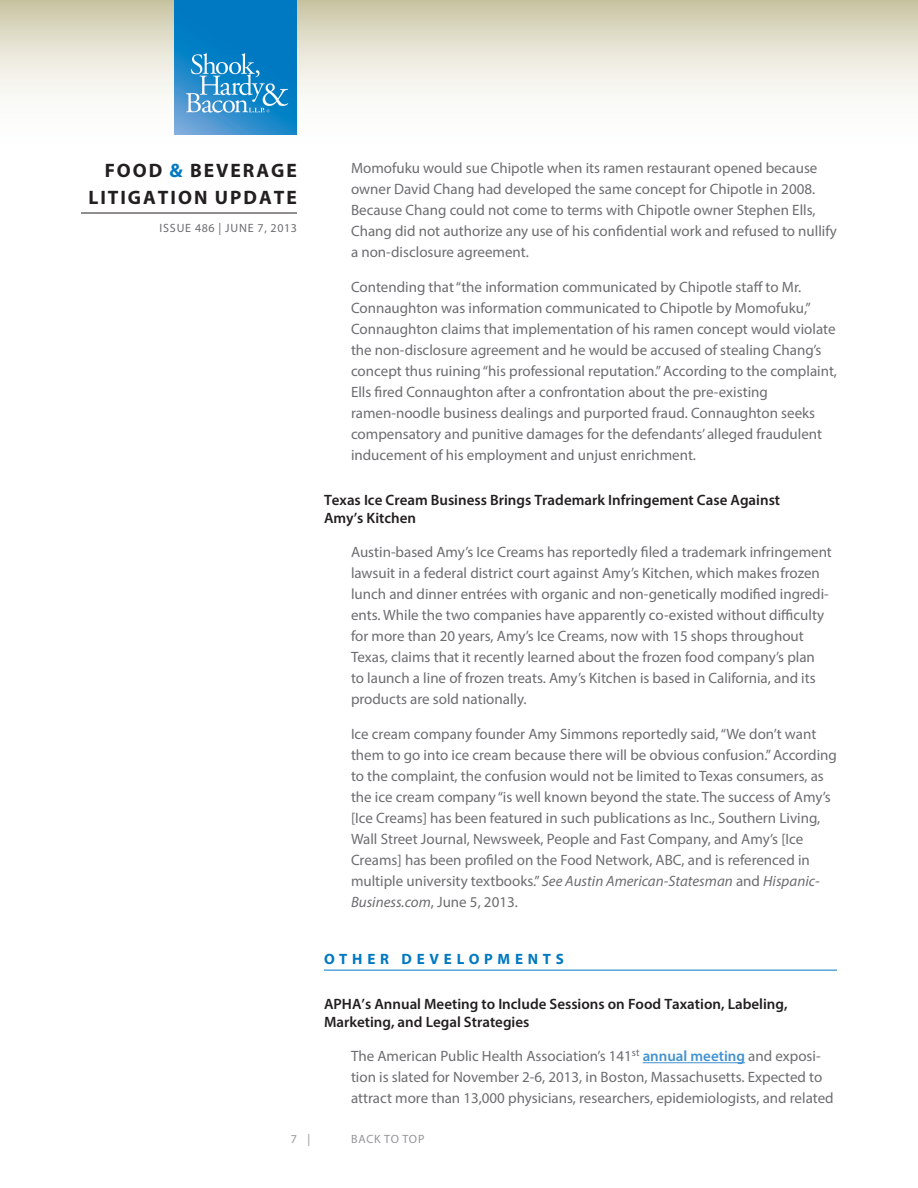
<style>
.page{position:relative;width:918px;height:1188px;background:#fff}
.page>*{position:absolute;margin:0;border:0;box-sizing:border-box;transform-origin:0 0}
.t1{font:700 19.5px/27px "Myriad Pro";letter-spacing:.1em;color:#231f20;text-align:right}
.Body{font:15px/21px "Myriad Pro";color:#6c6d70}
.Subhead{font:600 15px/18px "Myriad Pro";color:#231f20}
.Head{font:700 15px "Myriad Pro";letter-spacing:.32em;color:#0079c2}
.t2{font:12px "Myriad Pro";letter-spacing:.07em;color:#6c6d70}
.t3{font:12px "Myriad Pro";letter-spacing:.06em;color:#939598}
.s1{color:#0079c2}
.s2{font-style:italic}
.s3{font-weight:600;color:#4393cf}
</style>
<div class="page">
<svg style="left:0;top:0;width:918px;height:135px"></svg>
<hr style="left:81px;top:213px;width:216px;height:1px;background:#231f20">
<img style="left:175px;top:0;width:122px;height:135px">
<hr style="left:324px;top:970px;width:513px;height:1px;background:#0079c2">
<hr style="left:643px;top:1062px;width:102px;height:1px;background:#4393cf">
<h1 class="t1" style="left:88px;top:156px;width:210px">FOOD <span class="s1">&amp;</span> BEVERAGE<br>LITIGATION UPDATE</h1>
<p class="t2" style="left:159px;top:221px;width:139px">ISSUE 486 | JUNE 7, 2013</p>
<p class="Body" style="left:351px;top:157px;width:487px">Momofuku would sue Chipotle when its ramen restaurant opened because owner David Chang had developed the same concept for Chipotle in 2008.<br>Because Chang could not come to terms with Chipotle owner Stephen Ells, Chang did not authorize any use of his confidential work and refused to nullify a non-disclosure agreement.</p>
<p class="Body" style="left:351px;top:276px;width:488px">Contending that “the information communicated by Chipotle staff to Mr.<br>Connaughton was information communicated to Chipotle by Momofuku,” Connaughton claims that implementation of his ramen concept would violate the non-disclosure agreement and he would be accused of stealing Chang’s concept thus ruining “his professional reputation.” According to the complaint, Ells fired Connaughton after a confrontation about the pre-existing ramen-noodle business dealings and purported fraud. Connaughton seeks compensatory and punitive damages for the defendants’ alleged fraudulent inducement of his employment and unjust enrichment.</p>
<p class="Subhead" style="left:324px;top:490px;width:458px">Texas Ice Cream Business Brings Trademark Infringement Case Against<br>Amy’s Kitchen</p>
<p class="Body" style="left:351px;top:541px;width:482px">Austin-based Amy’s Ice Creams has reportedly filed a trademark infringement lawsuit in a federal district court against Amy’s Kitchen, which makes frozen lunch and dinner entrées with organic and non-genetically modified ingredi&shy;ents. While the two companies have apparently co-existed without difficulty for more than 20 years, Amy’s Ice Creams, now with 15 shops throughout Texas, claims that it recently learned about the frozen food company’s plan<br>to launch a line of frozen treats. Amy’s Kitchen is based in California, and its products are sold nationally.</p>
<p class="Body" style="left:351px;top:723px;width:487px">Ice cream company founder Amy Simmons reportedly said, “We don’t want them to go into ice cream because there will be obvious confusion.” According to the complaint, the confusion would not be limited to Texas consumers, as the ice cream company “is well known beyond the state. The success of Amy’s [Ice Creams] has been featured in such publications as Inc., Southern Living, Wall Street Journal, Newsweek, People and Fast Company, and Amy’s [Ice Creams] has been profiled on the Food Network, ABC, and is referenced in multiple university textbooks.” <span class="s2">See Austin American-Statesman</span> and <span class="s2">Hispanic-Business.com</span>, June 5, 2013.</p>
<p class="Head" style="left:324px;top:949px;width:241px">OTHER DEVELOPMENTS</p>
<p class="Subhead" style="left:324px;top:994px;width:465px">APHA’s Annual Meeting to Include Sessions on Food Taxation, Labeling,<br>Marketing, and Legal Strategies</p>
<p class="Body" style="left:351px;top:1045px;width:484px">The American Public Health Association’s 141<sup>st</sup> <span class="s3">annual meeting</span> and exposi&shy;tion is slated for November 2-6, 2013, in Boston, Massachusetts. Expected to attract more than 13,000 physicians, researchers, epidemiologists, and related</p>
<p class="t3" style="left:291px;top:1132px;width:21px">7 |</p>
<p class="t3" style="left:351px;top:1132px;width:75px">BACK TO TOP</p>
</div>
